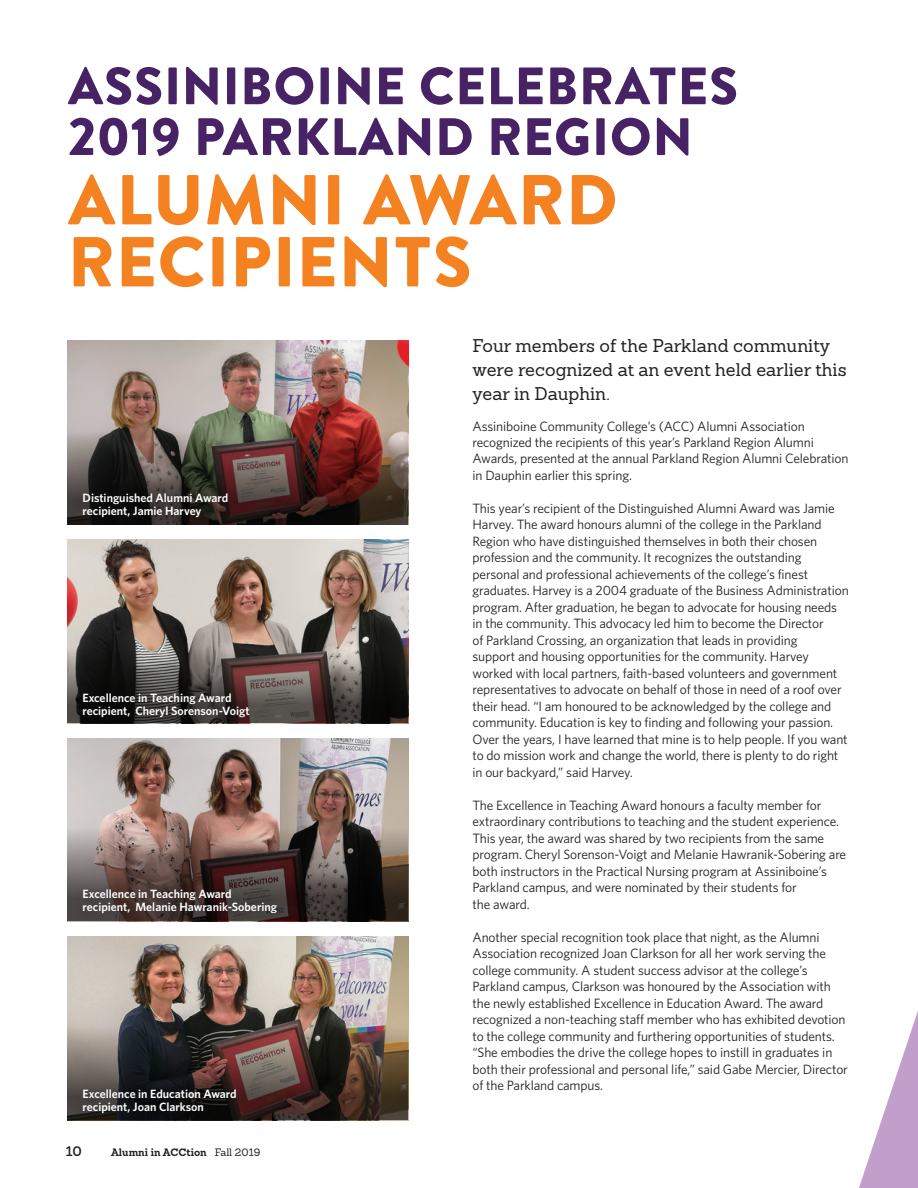
<style>
.page{position:relative;width:918px;height:1188px;background:#fff}
.page>*{position:absolute;margin:0;border:0;box-sizing:border-box;transform-origin:0 0}
.t1{font:900 70.5px/62.1px "Brandon Text";letter-spacing:.02em;color:#f58220}
.t2{font:900 52.5px/50.7px "Brandon Text";letter-spacing:.02em;color:#472264}
.t3{font:18px/24px "Sanchez";color:#231f20}
.t4{font:13.5px/16.5px "Whitney";letter-spacing:-.01em;color:#231f20}
.t5{font:600 13.5px "Sanchez";color:#231f20}
.t6{font:600 12px/13.5px "Whitney";color:#fff}
.t7{font:700 10.5px "Sanchez";color:#231f20}
.s1{font-weight:400}
</style>
<div class="page">
<svg style="left:859px;top:1011px;width:59px;height:177px"></svg>
<img style="left:68px;top:738px;width:340px;height:184px">
<svg style="left:68px;top:827px;width:340px;height:94px;background:#604f4a"></svg>
<div style="left:75px;top:881px;width:209px;height:40px;background:#231f20;opacity:.4"></div>
<img style="left:68px;top:341px;width:340px;height:90px">
<img style="left:68px;top:937px;width:340px;height:89px">
<img style="left:67px;top:539px;width:341px;height:184px">
<img style="left:68px;top:1026px;width:340px;height:94px">
<div style="left:75px;top:1081px;width:169px;height:39px;background:#231f20;opacity:.4"></div>
<svg style="left:68px;top:649px;width:340px;height:74px;background:#4d4441"></svg>
<div style="left:75px;top:685px;width:181px;height:40px;background:#231f20;opacity:.4"></div>
<img style="left:68px;top:431px;width:340px;height:93px">
<div style="left:75px;top:486px;width:161px;height:39px;background:#231f20;opacity:.4"></div>
<h2 class="t2" style="left:68px;top:60px;width:672px">ASSINIBOINE CELEBRATES<br>2019 PARKLAND REGION</h2>
<h1 class="t1" style="left:68px;top:168px;width:551px">ALUMNI AWARD<br>RECIPIENTS</h1>
<p class="t6" style="left:83px;top:491px;width:147px">Distinguished Alumni Award recipient, Jamie Harvey</p>
<p class="t6" style="left:82px;top:691px;width:169px">Excellence in Teaching Award recipient, Cheryl Sorenson-Voigt</p>
<p class="t6" style="left:83px;top:886px;width:196px">Excellence in Teaching Award recipient, Melanie Hawranik-Sobering</p>
<p class="t6" style="left:83px;top:1087px;width:156px">Excellence in Education Award recipient, Joan Clarkson</p>
<p class="t5" style="left:66px;top:1142px;width:18px">10</p>
<p class="t7" style="left:111px;top:1145px;width:151px">Alumni in ACCtion <span class="s1">Fall 2019</span></p>
<h3 class="t3" style="left:472px;top:334px;width:376px">Four members of the Parkland community were recognized at an event held earlier this year in Dauphin.</h3>
<p class="t4" style="left:472px;top:417px;width:378px">Assiniboine Community College’s (ACC) Alumni Association recognized the recipients of this year’s Parkland Region Alumni Awards, presented at the annual Parkland Region Alumni Celebration in Dauphin earlier this spring.</p>
<p class="t4" style="left:472px;top:500px;width:378px">This year’s recipient of the Distinguished Alumni Award was Jamie Harvey. The award honours alumni of the college in the Parkland Region who have distinguished themselves in both their chosen profession and the community. It recognizes the outstanding personal and professional achievements of the college’s finest graduates. Harvey is a 2004 graduate of the Business Administration program. After graduation, he began to advocate for housing needs in the community. This advocacy led him to become the Director<br>of Parkland Crossing, an organization that leads in providing<br>support and housing opportunities for the community. Harvey worked with local partners, faith-based volunteers and government representatives to advocate on behalf of those in need of a roof over their head. “I am honoured to be acknowledged by the college and community. Education is key to finding and following your passion.<br>Over the years, I have learned that mine is to help people. If you want to do mission work and change the world, there is plenty to do right in our backyard,” said Harvey.</p>
<p class="t4" style="left:472px;top:797px;width:375px">The Excellence in Teaching Award honours a faculty member for extraordinary contributions to teaching and the student experience.<br>This year, the award was shared by two recipients from the same program. Cheryl Sorenson-Voigt and Melanie Hawranik-Sobering are both instructors in the Practical Nursing program at Assiniboine’s Parkland campus, and were nominated by their students for<br>the award.</p>
<p class="t4" style="left:472px;top:929px;width:377px">Another special recognition took place that night, as the Alumni Association recognized Joan Clarkson for all her work serving the college community. A student success advisor at the college’s Parkland campus, Clarkson was honoured by the Association with the newly established Excellence in Education Award. The award recognized a non-teaching staff member who has exhibited devotion to the college community and furthering opportunities of students. “She embodies the drive the college hopes to instill in graduates in both their professional and personal life,” said Gabe Mercier, Director of the Parkland campus.</p>
</div>
